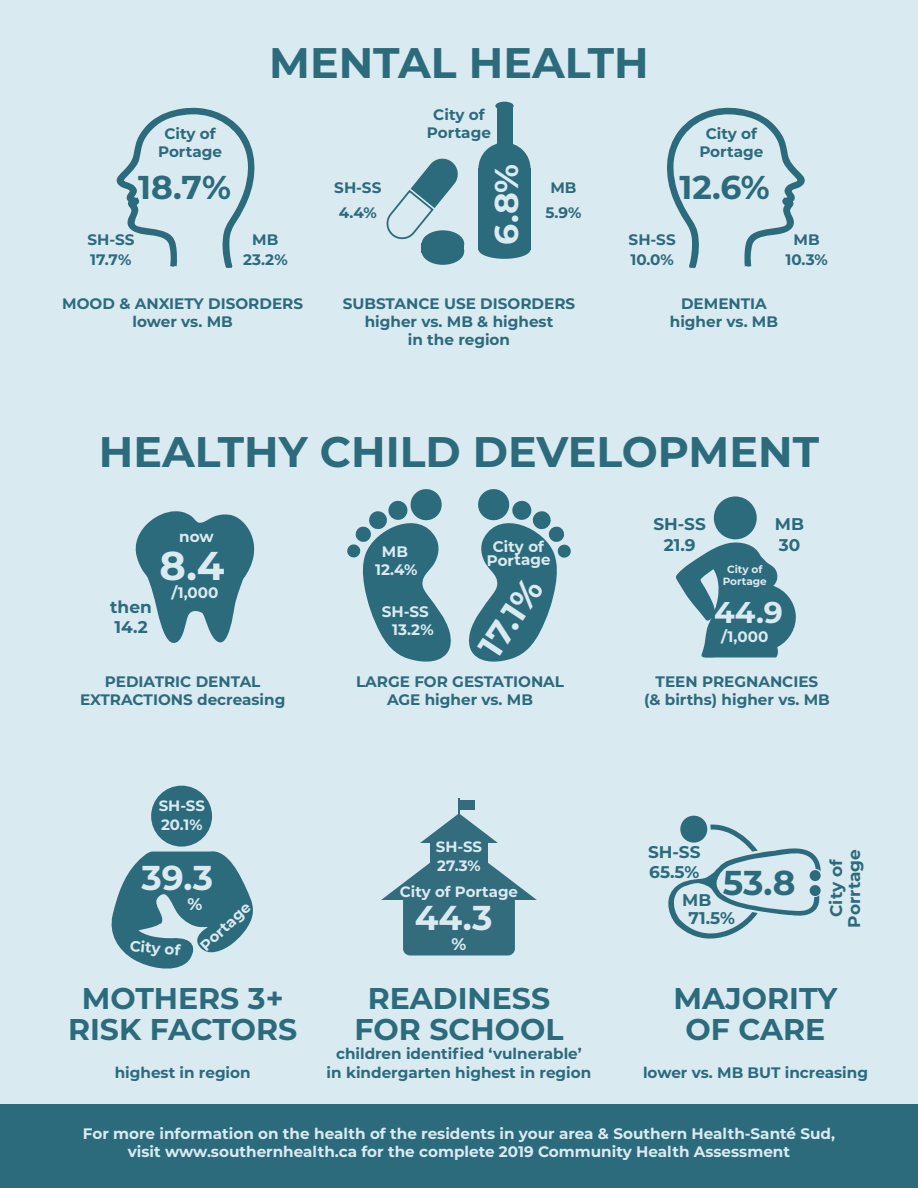
<style>
.page{position:relative;width:918px;height:1188px;background:#daeaf1}
.page>*{position:absolute;margin:0;border:0;box-sizing:border-box;transform-origin:0 0}
.t1{font:700 42.75px "Montserrat";color:#2c6b7c}
.t2{font:700 40.2px "Montserrat";color:#daeaf1}
.t3{font:700 34.5px "Montserrat";color:#daeaf1}
.t4{font:700 34.5px "Montserrat";color:#2c6b7c}
.t5{font:700 33px "Montserrat";color:#2c6b7c}
.t6{font:700 33px "Montserrat";color:#daeaf1}
.t7{font:700 30px/31.5px "Montserrat";color:#2c6b7c;text-align:center}
.t8{font:700 30px "Montserrat";color:#daeaf1}
.t9{font:700 16.95px/20.4px "Montserrat";color:#2c6b7c;text-align:center}
.t10{font:700 16.95px "Montserrat";color:#daeaf1}
.t11{font:700 15.15px/18.3px "Montserrat";color:#2c6b7c;text-align:center}
.t12{font:700 15.15px/18px "Montserrat";color:#daeaf1;text-align:center}
.t13{font:700 15px/19.5px "Montserrat";color:#daeaf1}
.t14{font:700 10.5px/12.6px "Montserrat";color:#daeaf1;text-align:center}
</style>
<div class="page">
<div style="left:478px;top:240px;width:53px;height:19px;background:#2c6b7c;border-radius:50%"></div>
<div style="left:497px;top:106px;width:15px;height:58px;background:#2c6b7c"></div>
<div style="left:478px;top:143px;width:53px;height:52px;background:#2c6b7c;border-radius:50%"></div>
<div style="left:478px;top:169px;width:53px;height:81px;background:#2c6b7c"></div>
<div style="left:495px;top:102px;width:19px;height:8px;background:#2c6b7c;border-radius:50%"></div>
<svg style="left:386px;top:158px;width:72px;height:83px"></svg>
<div style="left:422px;top:230px;width:42px;height:27px;background:#2c6b7c;border-radius:50%"></div>
<div style="left:422px;top:238px;width:42px;height:27px;background:#2c6b7c;border-radius:50%"></div>
<div style="left:422px;top:244px;width:42px;height:9px;background:#2c6b7c"></div>
<div style="left:0;top:1104px;width:918px;height:84px;background:#2c6b7c"></div>
<svg style="left:116px;top:107px;width:139px;height:161px"></svg>
<svg style="left:667px;top:107px;width:138px;height:161px"></svg>
<div style="left:680px;top:816px;width:27px;height:27px;background:#2c6b7c;border-radius:50%"></div>
<svg style="left:668px;top:824px;width:153px;height:115px"></svg>
<svg style="left:135px;top:511px;width:120px;height:132px"></svg>
<div style="left:714px;top:496px;width:43px;height:43px;background:#2c6b7c;border-radius:50%"></div>
<svg style="left:676px;top:542px;width:120px;height:116px"></svg>
<svg style="left:469px;top:489px;width:102px;height:173px"></svg>
<svg style="left:347px;top:489px;width:104px;height:173px"></svg>
<div style="left:151px;top:786px;width:61px;height:61px;background:#2c6b7c;border-radius:50%"></div>
<svg style="left:111px;top:851px;width:142px;height:118px"></svg>
<svg style="left:381px;top:814px;width:156px;height:141px"></svg>
<div style="left:430px;top:838px;width:58px;height:58px;background:#336c7d"></div>
<hr style="left:458px;top:799px;width:2px;height:20px;background:#336c7d">
<div style="left:459px;top:800px;width:16px;height:10px;background:#336c7d"></div>
<p class="t11" style="left:158px;top:123px;width:66px">City of<br>Portage</p>
<h1 class="t1" style="left:269px;top:32px;width:381px">MENTAL HEALTH</h1>
<p class="t11" style="left:427px;top:104px;width:66px">City of<br>Portage</p>
<p class="t11" style="left:699px;top:123px;width:66px">City of<br>Portage</p>
<h3 class="t5" style="left:138px;top:164px;width:94px">18.7%</h3>
<p class="t11" style="left:87px;top:230px;width:49px;line-height:19.5px;text-align:left">SH-SS<br>17.7%</p>
<p class="t11" style="left:243px;top:230px;width:46px;line-height:19.5px">MB<br>23.2%</p>
<p class="t11" style="left:334px;top:175px;width:49px;line-height:24.3px;text-align:left">SH-SS<br>4.4%</p>
<h3 class="t6" style="left:483px;top:245px;width:82px;rotate:-90deg">6.8%</h3>
<p class="t11" style="left:545px;top:175px;width:38px;line-height:24.3px">MB<br>5.9%</p>
<h3 class="t5" style="left:680px;top:164px;width:92px">12.6%</h3>
<p class="t11" style="left:629px;top:230px;width:49px;line-height:19.5px;text-align:left">SH-SS<br>10.0%</p>
<p class="t11" style="left:785px;top:230px;width:44px;line-height:19.5px">MB<br>10.3%</p>
<p class="t11" style="left:62px;top:293px;width:242px">MOOD &amp; ANXIETY DISORDERS lower vs. MB</p>
<p class="t11" style="left:343px;top:293px;width:234px">SUBSTANCE USE DISORDERS higher vs. MB &amp; highest<br>in the region</p>
<p class="t11" style="left:670px;top:293px;width:110px">DEMENTIA higher vs. MB</p>
<h1 class="t1" style="left:99px;top:421px;width:722px">HEALTHY CHILD DEVELOPMENT</h1>
<p class="t9" style="left:110px;top:596px;width:43px;text-align:left">then<br>14.2</p>
<p class="t12" style="left:179px;top:527px;width:36px">now</p>
<h2 class="t2" style="left:160px;top:536px;width:67px">8.4</h2>
<p class="t12" style="left:171px;top:583px;width:49px">/1,000</p>
<p class="t11" style="left:80px;top:672px;width:207px">PEDIATRIC DENTAL<br>EXTRACTIONS decreasing</p>
<p class="t12" style="left:375px;top:542px;width:44px">MB<br>12.4%</p>
<p class="t12" style="left:392px;top:602px;width:43px;text-align:left;text-indent:-10px">SH-SS<br>13.2%</p>
<p class="t12" style="left:486px;top:540px;width:66px;line-height:13.5px;rotate:-1deg">City of<br>Portage</p>
<h3 class="t3" style="left:466px;top:640px;width:87px;rotate:-57deg">17.1%</h3>
<p class="t11" style="left:356px;top:672px;width:210px">LARGE FOR GESTATIONAL<br>AGE higher vs. MB</p>
<p class="t13" style="left:159px;top:795px;width:48px">SH-SS<br>20.1%</p>
<h3 class="t3" style="left:142px;top:853px;width:73px">39.3</h3>
<p class="t10" style="left:187px;top:892px;width:16px">%</p>
<p class="t13" style="left:131px;top:935px;width:52px;rotate:5deg">City of</p>
<p class="t13" style="left:195px;top:940px;width:65px;rotate:-43deg">Portage</p>
<h3 class="t7" style="left:68px;top:981px;width:231px">MOTHERS 3+<br>RISK FACTORS</h3>
<p class="t11" style="left:115px;top:1062px;width:138px">highest in region</p>
<p class="t13" style="left:436px;top:836px;width:48px">SH-SS<br>27.3%</p>
<p class="t13" style="left:400px;top:881px;width:120px">City of Portage</p>
<h3 class="t3" style="left:415px;top:893px;width:80px">44.3</h3>
<p class="t10" style="left:452px;top:931px;width:16px">%</p>
<h3 class="t7" style="left:355px;top:981px;width:210px">READINESS<br>FOR SCHOOL</h3>
<p class="t11" style="left:327px;top:1044px;width:266px">children identified ‘vulnerable’<br>in kindergarten highest in region</p>
<p class="t9" style="left:653px;top:513px;width:54px">SH-SS<br>21.9</p>
<p class="t14" style="left:723px;top:562px;width:46px">City of<br>Portage</p>
<p class="t9" style="left:775px;top:513px;width:31px;text-align:left">MB<br>30</p>
<h3 class="t8" style="left:714px;top:591px;width:70px">44.9</h3>
<p class="t12" style="left:721px;top:627px;width:49px">/1,000</p>
<p class="t11" style="left:644px;top:672px;width:187px">TEEN PREGNANCIES<br>(&amp; births) higher vs. MB</p>
<p class="t9" style="left:648px;top:841px;width:54px">SH-SS</p>
<p class="t9" style="left:649px;top:861px;width:52px">65.5%</p>
<h3 class="t4" style="left:682px;top:858px;width:115px"><sub>MB</sub> 53.8</h3>
<p class="t9" style="left:689px;top:907px;width:48px">71.5%</p>
<p class="t9" style="left:826px;top:928px;width:80px;line-height:18px;rotate:-90deg">City of<br>Porrtage</p>
<h3 class="t7" style="left:674px;top:981px;width:165px">MAJORITY<br>OF CARE</h3>
<p class="t11" style="left:643px;top:1062px;width:226px">lower vs. MB BUT increasing</p>
<p class="t12" style="left:83px;top:1124px;width:754px">For more information on the health of the residents in your area &amp; Southern Health-Santé Sud, visit www.southernhealth.ca for the complete 2019 Community Health Assessment</p>
</div>
